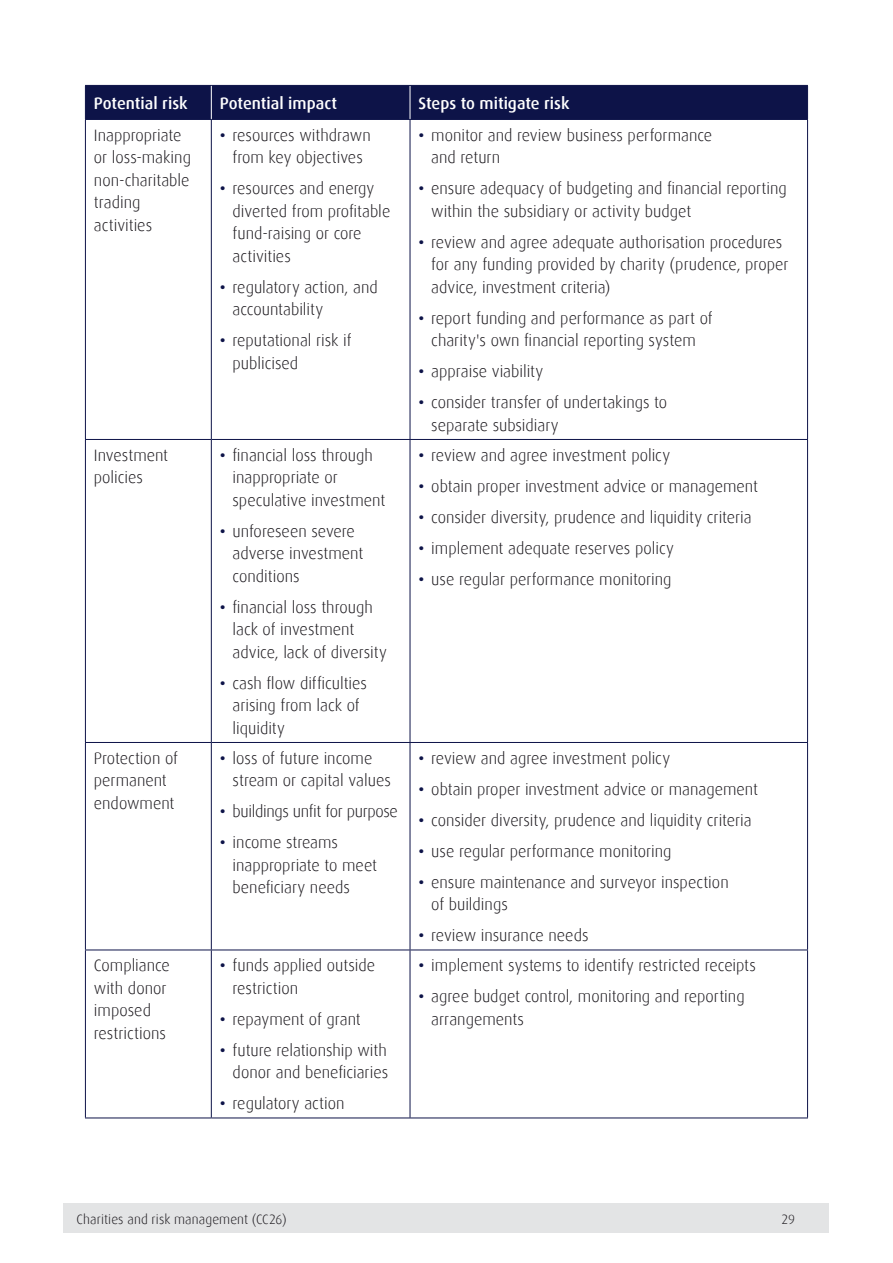
<style>
.page{position:relative;width:893px;height:1263px;background:#fff}
.page>*{position:absolute;margin:0;border:0;box-sizing:border-box;transform-origin:0 0}
.Body_Text{font:300 16.5px/22.5px "Dax";color:#1a171c}
.Table_Header{font:500 16.5px "Dax";color:#fff}
.Body_Text-2{font:300 16.5px "Dax";letter-spacing:-.02em;color:#1a171c}
.t1{font:300 13.5px "Dax";letter-spacing:.01em;color:#1a171c}
.s1{font-weight:500;color:#0d1348}
</style>
<div class="page">
<div style="left:64px;top:1203px;width:765px;height:30px;background:#e3e4e5"></div>
<div style="left:86px;top:86px;width:721px;height:33px;background:#0d1348"></div>
<hr style="left:211px;top:86px;width:1px;height:33px;background:#fff">
<hr style="left:410px;top:86px;width:1px;height:33px;background:#fff">
<hr style="left:85px;top:86px;width:1px;height:33px;background:#0d1348">
<hr style="left:85px;top:85px;width:126px;height:1px;background:#0d1348">
<hr style="left:85px;top:119px;width:126px;height:1px;background:#0d1348">
<hr style="left:211px;top:85px;width:199px;height:1px;background:#0d1348">
<hr style="left:211px;top:119px;width:199px;height:1px;background:#0d1348">
<hr style="left:410px;top:85px;width:398px;height:1px;background:#0d1348">
<hr style="left:807px;top:86px;width:1px;height:33px;background:#0d1348">
<hr style="left:410px;top:119px;width:398px;height:1px;background:#0d1348">
<hr style="left:85px;top:120px;width:1px;height:319px;background:#0d1348">
<hr style="left:85px;top:440px;width:1px;height:302px;background:#0d1348">
<hr style="left:85px;top:743px;width:1px;height:206px;background:#0d1348">
<hr style="left:211px;top:120px;width:1px;height:319px;background:#0d1348">
<hr style="left:410px;top:120px;width:1px;height:319px;background:#0d1348">
<hr style="left:807px;top:120px;width:1px;height:319px;background:#0d1348">
<hr style="left:211px;top:440px;width:1px;height:302px;background:#0d1348">
<hr style="left:410px;top:440px;width:1px;height:302px;background:#0d1348">
<hr style="left:807px;top:440px;width:1px;height:302px;background:#0d1348">
<hr style="left:211px;top:743px;width:1px;height:206px;background:#0d1348">
<hr style="left:410px;top:743px;width:1px;height:206px;background:#0d1348">
<hr style="left:807px;top:743px;width:1px;height:206px;background:#0d1348">
<hr style="left:85px;top:439px;width:126px;height:1px;background:#0d1348">
<hr style="left:211px;top:439px;width:199px;height:1px;background:#0d1348">
<hr style="left:410px;top:439px;width:398px;height:1px;background:#0d1348">
<hr style="left:85px;top:742px;width:126px;height:1px;background:#0d1348">
<hr style="left:211px;top:742px;width:199px;height:1px;background:#0d1348">
<hr style="left:410px;top:742px;width:398px;height:1px;background:#0d1348">
<hr style="left:85px;top:950px;width:1px;height:167px;background:#0d1348">
<hr style="left:85px;top:949px;width:126px;height:1px;background:#0d1348">
<hr style="left:211px;top:949px;width:199px;height:1px;background:#0d1348">
<hr style="left:410px;top:949px;width:398px;height:1px;background:#0d1348">
<hr style="left:211px;top:950px;width:1px;height:167px;background:#0d1348">
<hr style="left:410px;top:950px;width:1px;height:167px;background:#0d1348">
<hr style="left:807px;top:950px;width:1px;height:167px;background:#0d1348">
<hr style="left:85px;top:1117px;width:126px;height:1px;background:#0d1348">
<hr style="left:211px;top:1117px;width:199px;height:1px;background:#0d1348">
<hr style="left:410px;top:1117px;width:398px;height:1px;background:#0d1348">
<p class="Table_Header" style="left:94px;top:94px;width:95px">Potential risk</p>
<p class="Table_Header" style="left:220px;top:94px;width:119px">Potential impact</p>
<p class="Table_Header" style="left:418px;top:94px;width:152px">Steps to mitigate risk</p>
<p class="Body_Text" style="left:94px;top:124px;width:99px">Inappropriate or loss-making non-charitable trading activities</p>
<p class="Body_Text" style="left:220px;top:124px;width:152px;text-align:center"><span class="s1">•</span> resources withdrawn from key objectives</p>
<p class="Body_Text" style="left:431px;top:124px;width:282px;text-indent:-13px"><span class="s1">•</span> monitor and review business performance and return</p>
<p class="Body_Text" style="left:431px;top:178px;width:357px;text-indent:-13px"><span class="s1">•</span> ensure adequacy of budgeting and financial reporting within the subsidiary or activity budget</p>
<p class="Body_Text" style="left:431px;top:231px;width:359px;text-indent:-13px"><span class="s1">•</span> review and agree adequate authorisation procedures for any funding provided by charity (prudence, proper advice, investment criteria)</p>
<p class="Body_Text" style="left:418px;top:307px;width:296px;text-align:center"><span class="s1">•</span> report funding and performance as part of charity's own financial reporting system</p>
<p class="Body_Text" style="left:418px;top:361px;width:126px"><span class="s1">•</span> appraise viability</p>
<p class="Body_Text" style="left:431px;top:392px;width:237px;text-indent:-13px"><span class="s1">•</span> consider transfer of undertakings to separate subsidiary</p>
<p class="Body_Text" style="left:233px;top:178px;width:159px;text-indent:-13px"><span class="s1">•</span> resources and energy diverted from profitable fund-raising or core activities</p>
<p class="Body_Text" style="left:233px;top:276px;width:147px;text-indent:-13px"><span class="s1">•</span> regulatory action, and accountability</p>
<p class="Body_Text" style="left:233px;top:330px;width:120px;text-indent:-13px"><span class="s1">•</span> reputational risk if publicised</p>
<p class="Body_Text" style="left:94px;top:444px;width:76px">Investment policies</p>
<p class="Body_Text" style="left:233px;top:444px;width:154px;text-indent:-13px"><span class="s1">•</span> financial loss through inappropriate or speculative investment</p>
<p class="Body_Text" style="left:233px;top:520px;width:132px;text-indent:-13px"><span class="s1">•</span> unforeseen severe adverse investment conditions</p>
<p class="Body_Text" style="left:233px;top:596px;width:156px;text-indent:-13px"><span class="s1">•</span> financial loss through lack of investment advice, lack of diversity</p>
<p class="Body_Text" style="left:233px;top:672px;width:136px;text-indent:-13px"><span class="s1">•</span> cash flow difficulties arising from lack of liquidity</p>
<p class="Body_Text" style="left:94px;top:747px;width:86px">Protection of permanent endowment</p>
<p class="Body_Text" style="left:233px;top:747px;width:160px;text-indent:-13px"><span class="s1">•</span> loss of future income stream or capital values</p>
<p class="Body_Text-2" style="left:220px;top:803px;width:180px"><span class="s1">•</span> buildings unfit for purpose</p>
<p class="Body_Text" style="left:233px;top:832px;width:146px;text-indent:-13px"><span class="s1">•</span> income streams inappropriate to meet beneficiary needs</p>
<p class="Body_Text" style="left:94px;top:955px;width:78px">Compliance with donor imposed restrictions</p>
<p class="Body_Text" style="left:233px;top:955px;width:144px;text-indent:-13px"><span class="s1">•</span> funds applied outside restriction</p>
<p class="Body_Text" style="left:220px;top:1008px;width:143px"><span class="s1">•</span> repayment of grant</p>
<p class="Body_Text" style="left:220px;top:1039px;width:170px;text-align:right"><span class="s1">•</span> future relationship with donor and beneficiaries</p>
<p class="Body_Text" style="left:220px;top:1093px;width:126px"><span class="s1">•</span> regulatory action</p>
<p class="Body_Text" style="left:418px;top:444px;width:253px"><span class="s1">•</span> review and agree investment policy</p>
<p class="Body_Text" style="left:418px;top:475px;width:341px"><span class="s1">•</span> obtain proper investment advice or management</p>
<p class="Body_Text" style="left:418px;top:506px;width:335px"><span class="s1">•</span> consider diversity, prudence and liquidity criteria</p>
<p class="Body_Text" style="left:418px;top:537px;width:257px"><span class="s1">•</span> implement adequate reserves policy</p>
<p class="Body_Text" style="left:418px;top:568px;width:255px"><span class="s1">•</span> use regular performance monitoring</p>
<p class="Body_Text" style="left:418px;top:747px;width:253px"><span class="s1">•</span> review and agree investment policy</p>
<p class="Body_Text" style="left:418px;top:778px;width:341px"><span class="s1">•</span> obtain proper investment advice or management</p>
<p class="Body_Text" style="left:418px;top:809px;width:335px"><span class="s1">•</span> consider diversity, prudence and liquidity criteria</p>
<p class="Body_Text" style="left:418px;top:840px;width:255px"><span class="s1">•</span> use regular performance monitoring</p>
<p class="Body_Text" style="left:431px;top:871px;width:299px;text-indent:-13px"><span class="s1">•</span> ensure maintenance and surveyor inspection of buildings</p>
<p class="Body_Text" style="left:418px;top:925px;width:172px"><span class="s1">•</span> review insurance needs</p>
<p class="Body_Text" style="left:418px;top:955px;width:339px"><span class="s1">•</span> implement systems to identify restricted receipts</p>
<p class="Body_Text" style="left:431px;top:986px;width:315px;text-indent:-13px"><span class="s1">•</span> agree budget control, monitoring and reporting arrangements</p>
<p class="t1" style="left:77px;top:1211px;width:212px">Charities and risk management (CC26)</p>
<p class="t1" style="left:781px;top:1211px;width:15px">29</p>
</div>
